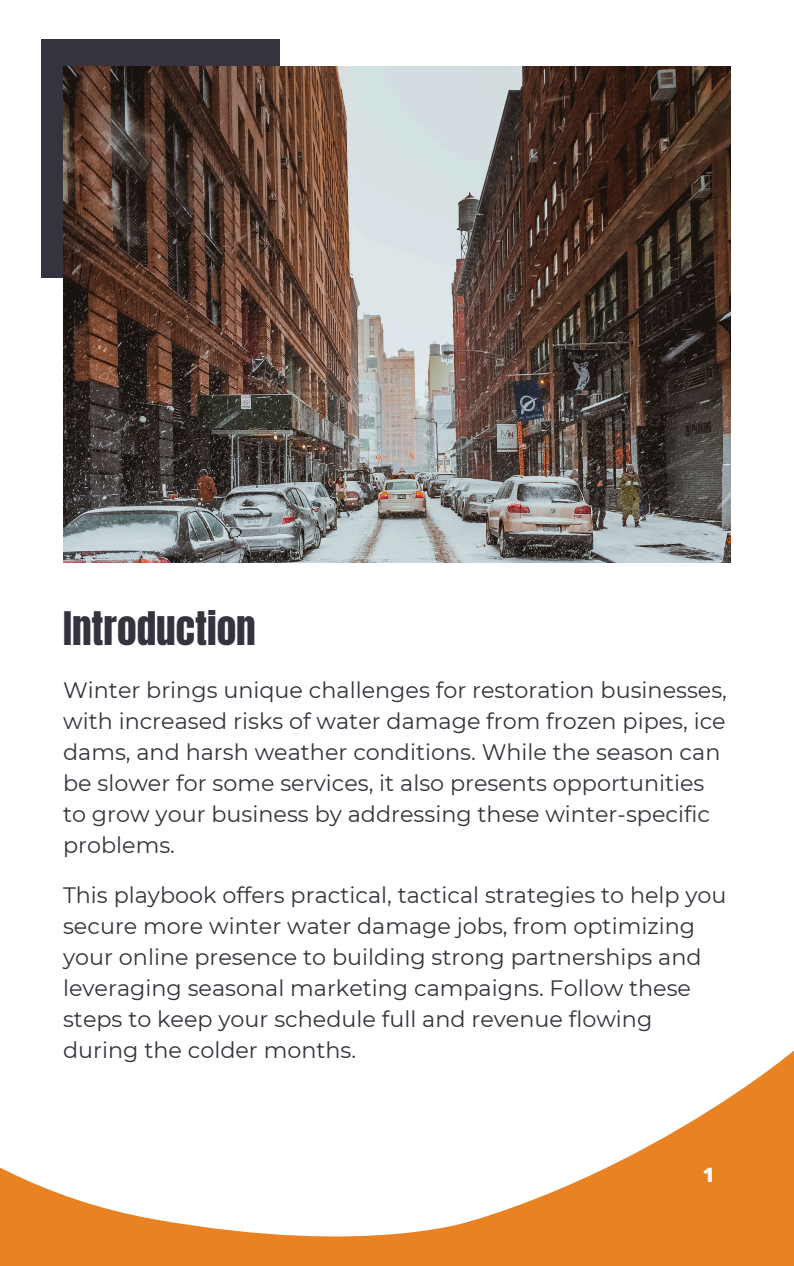
<style>
.page{position:relative;width:794px;height:1266px;background:#fff}
.page>*{position:absolute;margin:0;border:0;box-sizing:border-box;transform-origin:0 0}
.t1{font:39.3px "Anton";color:#36323e}
.t2{font:22.27px/30.9px "Montserrat";color:#36323e}
.t3{font:800 19.8px "Open Sans";color:#fff}
</style>
<div class="page">
<div style="left:41px;top:40px;width:238px;height:238px;background:#36323e"></div>
<img style="left:63px;top:66px;width:666px;height:496px">
<svg style="left:0;top:1051px;width:793px;height:215px"></svg>
<p class="t1" style="left:63px;top:600px;width:194px">Introduction</p>
<p class="t2" style="left:63px;top:674px;width:665px">Winter brings unique challenges for restoration businesses, with increased risks of water damage from frozen pipes, ice dams, and harsh weather conditions. While the season can be slower for some services, it also presents opportunities to grow your business by addressing these winter-specific problems.</p>
<p class="t2" style="left:63px;top:880px;width:664px">This playbook offers practical, tactical strategies to help you secure more winter water damage jobs, from optimizing your online presence to building strong partnerships and leveraging seasonal marketing campaigns. Follow these steps to keep your schedule full and revenue flowing during the colder months.</p>
<p class="t3" style="left:702px;top:1160px;width:13px">1</p>
</div>
